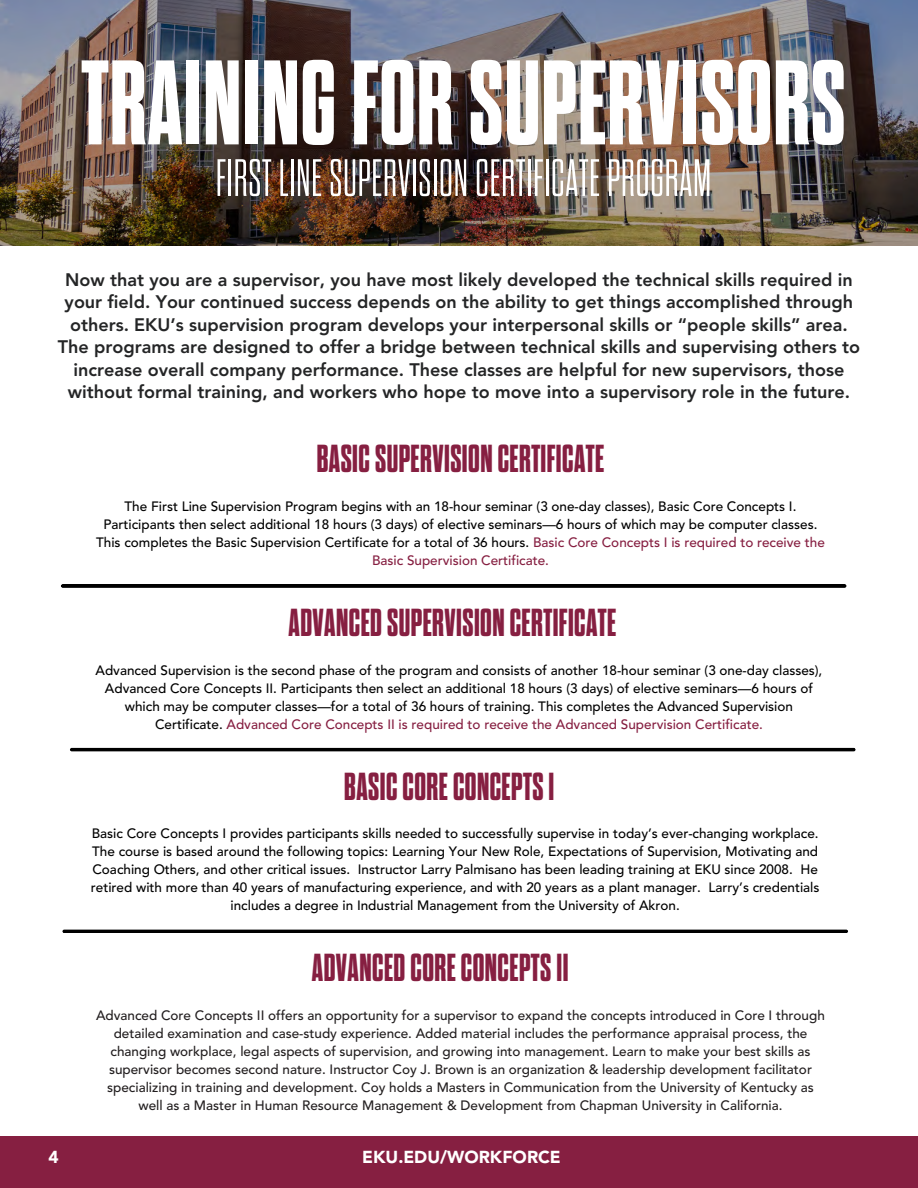
<style>
.page{position:relative;width:918px;height:1188px;background:#fff}
.page>*{position:absolute;margin:0;border:0;box-sizing:border-box;transform-origin:0 0}
.t1{font:700 expanded 120px "Dharma Gothic M";letter-spacing:.01em;color:#fff}
.t2{font:300 52.5px "Dharma Gothic M";letter-spacing:.01em;color:#fff}
.t3{font:700 expanded 39px "Dharma Gothic M";letter-spacing:.01em;color:#861f41}
.t4{font:800 18px/22.5px "Avenir LT Std";color:#242526;text-align:center}
.t5{font:900 17.25px "Avenir LT Std";color:#fff}
.t6{font:500 13.5px/18px "Avenir LT Std";color:#000;text-align:center}
.t7{font:500 13.5px/18px "Avenir LT Std";color:#231f20;text-align:center}
.s1{color:#861f41}
</style>
<div class="page">
<img style="left:0;top:0;width:918px;height:246px">
<div style="left:0;top:1137px;width:918px;height:51px;background:#861f41"></div>
<hr style="left:61px;top:584px;width:786px;height:3px;background:#000">
<hr style="left:70px;top:748px;width:786px;height:3px;background:#000">
<svg style="left:62px;top:929px;width:786px;height:4px;background:#272727"></svg>
<p class="t1" style="left:81px;top:36px;width:765px">TRAINING FOR SUPERVISORS</p>
<p class="t2" style="left:216px;top:149px;width:497px">FIRST LINE SUPERVISION CERTIFICATE PROGRAM</p>
<p class="t4" style="left:58px;top:270px;width:804px">Now that you are a supervisor, you have most likely developed the technical skills required in your field. Your continued success depends on the ability to get things accomplished through others. EKU’s supervision program develops your interpersonal skills or “people skills” area.<br>The programs are designed to offer a bridge between technical skills and supervising others to increase overall company performance. These classes are helpful for new supervisors, those without formal training, and workers who hope to move into a supervisory role in the future.</p>
<p class="t3" style="left:317px;top:437px;width:289px">BASIC SUPERVISION CERTIFICATE</p>
<p class="t6" style="left:96px;top:499px;width:730px">The First Line Supervision Program begins with an 18-hour seminar (3 one-day classes), Basic Core Concepts I.<br>Participants then select additional 18 hours (3 days) of elective seminars—6 hours of which may be computer classes.<br>This completes the Basic Supervision Certificate for a total of 36 hours. <span class="s1">Basic Core Concepts I is required to receive the Basic Supervision Certificate.</span></p>
<p class="t3" style="left:288px;top:601px;width:329px">ADVANCED SUPERVISION CERTIFICATE</p>
<p class="t6" style="left:96px;top:662px;width:728px">Advanced Supervision is the second phase of the program and consists of another 18-hour seminar (3 one-day classes), Advanced Core Concepts II. Participants then select an additional 18 hours (3 days) of elective seminars—6 hours of which may be computer classes—for a total of 36 hours of training. This completes the Advanced Supervision Certificate. <span class="s1">Advanced Core Concepts II is required to receive the Advanced Supervision Certificate.</span></p>
<p class="t3" style="left:344px;top:764px;width:212px">BASIC CORE CONCEPTS I</p>
<p class="t5" style="left:48px;top:1150px;width:12px">4</p>
<p class="t6" style="left:91px;top:826px;width:730px">Basic Core Concepts I provides participants skills needed to successfully supervise in today’s ever-changing workplace.<br>The course is based around the following topics: Learning Your New Role, Expectations of Supervision, Motivating and Coaching Others, and other critical issues. Instructor Larry Palmisano has been leading training at EKU since 2008. He retired with more than 40 years of manufacturing experience, and with 20 years as a plant manager. Larry’s credentials includes a degree in Industrial Management from the University of Akron.</p>
<p class="t3" style="left:312px;top:946px;width:258px">ADVANCED CORE CONCEPTS II</p>
<p class="t7" style="left:96px;top:1008px;width:730px">Advanced Core Concepts II offers an opportunity for a supervisor to expand the concepts introduced in Core I through detailed examination and case-study experience. Added material includes the performance appraisal process, the changing workplace, legal aspects of supervision, and growing into management. Learn to make your best skills as supervisor becomes second nature. Instructor Coy J. Brown is an organization &amp; leadership development facilitator specializing in training and development. Coy holds a Masters in Communication from the University of Kentucky as well as a Master in Human Resource Management &amp; Development from Chapman University in California.</p>
<p class="t5" style="left:362px;top:1150px;width:200px">EKU.EDU/WORKFORCE</p>
</div>
